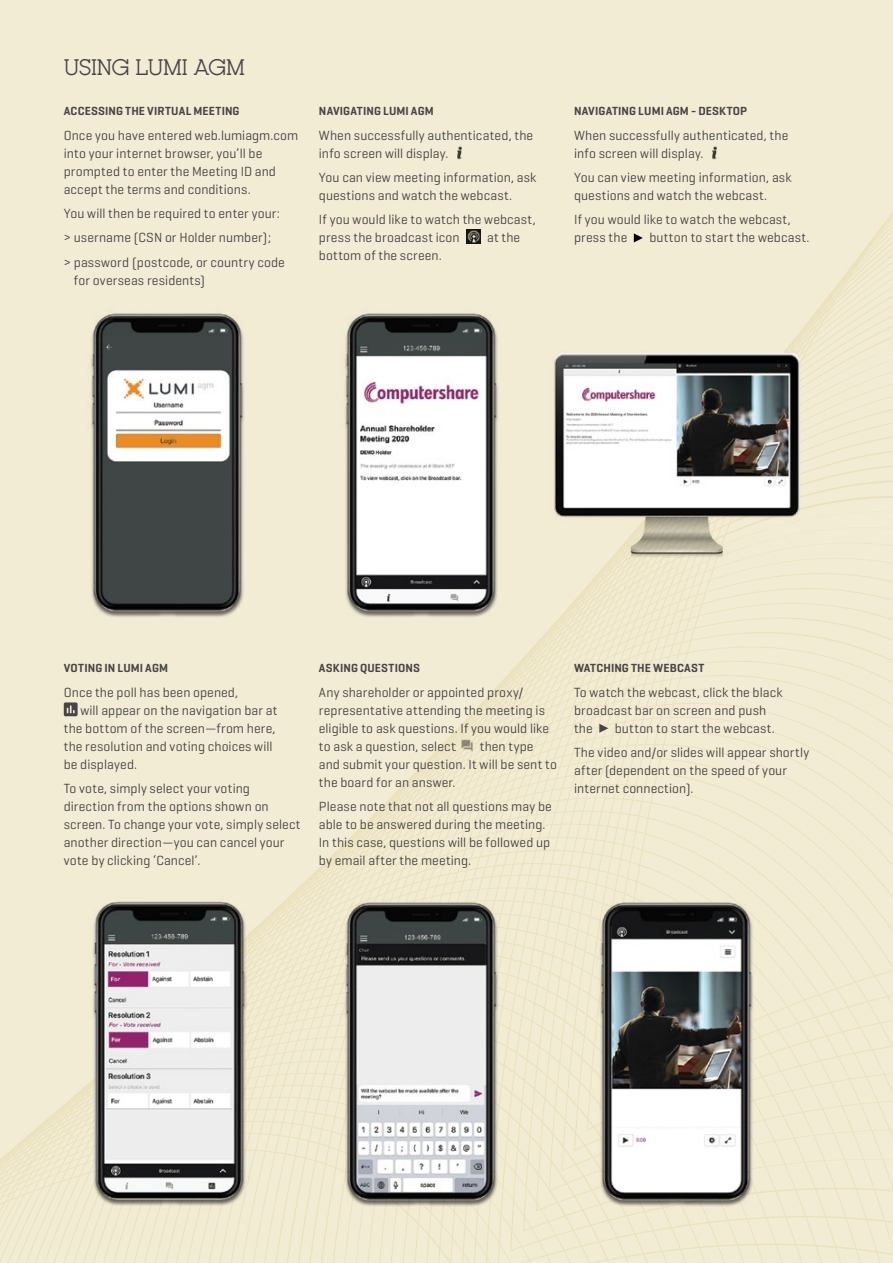
<style>
.page{position:relative;width:893px;height:1263px;background:#f2ecd4}
.page>*{position:absolute;margin:0;border:0;box-sizing:border-box;transform-origin:0 0}
.t1{font:21px "Kettering 105 W00";letter-spacing:-.02em;color:#464547}
.t2{font:13.5px/18px "Geogrotesque";letter-spacing:.01em;color:#464547}
.t3{font:600 12px "Geogrotesque";letter-spacing:.015em;color:#464547}
</style>
<div class="page">
<svg style="left:539px;top:584px;width:354px;height:57px"></svg>
<svg style="left:306px;top:868px;width:574px;height:13px"></svg>
<svg style="left:0;top:1062px;width:893px;height:201px"></svg>
<img style="left:91px;top:313px;width:153px;height:304px">
<img style="left:65px;top:901px;width:201px;height:317px">
<img style="left:345px;top:313px;width:153px;height:304px">
<img style="left:306px;top:891px;width:230px;height:339px">
<img style="left:561px;top:891px;width:230px;height:339px">
<img style="left:554px;top:350px;width:250px;height:211px">
<svg style="left:64px;top:702px;width:14px;height:14px"></svg>
<img style="left:457px;top:146px;width:5px;height:14px">
<img style="left:466px;top:230px;width:14px;height:14px">
<img style="left:456px;top:737px;width:24px;height:17px">
<img style="left:712px;top:146px;width:5px;height:14px">
<svg style="left:634px;top:233px;width:9px;height:9px"></svg>
<svg style="left:599px;top:724px;width:9px;height:9px"></svg>
<h1 class="t1" style="left:64px;top:56px;width:183px">USING LUMI AGM</h1>
<p class="t3" style="left:64px;top:104px;width:177px">ACCESSING THE VIRTUAL MEETING</p>
<p class="t2" style="left:64px;top:126px;width:236px">Once you have entered web.lumiagm.com into your internet browser, you’ll be prompted to enter the Meeting ID and accept the terms and conditions.</p>
<p class="t2" style="left:64px;top:201px;width:222px;line-height:24.5px">You will then be required to enter your: &gt; username (CSN or Holder number);<br>&gt; password (postcode, or country code</p>
<p class="t2" style="left:74px;top:271px;width:133px">for overseas residents)</p>
<p class="t3" style="left:319px;top:104px;width:116px">NAVIGATING LUMI AGM</p>
<p class="t2" style="left:319px;top:126px;width:216px">When successfully authenticated, the info screen will display.</p>
<p class="t2" style="left:319px;top:168px;width:219px">You can view meeting information, ask questions and watch the webcast.</p>
<p class="t2" style="left:319px;top:210px;width:218px">If you would like to watch the webcast, press the broadcast icon</p>
<p class="t2" style="left:487px;top:228px;width:35px">at the</p>
<p class="t2" style="left:319px;top:246px;width:124px">bottom of the screen.</p>
<p class="t3" style="left:574px;top:104px;width:175px">NAVIGATING LUMI AGM - DESKTOP</p>
<p class="t2" style="left:574px;top:126px;width:216px">When successfully authenticated, the info screen will display.</p>
<p class="t2" style="left:574px;top:168px;width:219px">You can view meeting information, ask questions and watch the webcast.</p>
<p class="t2" style="left:574px;top:210px;width:218px">If you would like to watch the webcast, press the</p>
<p class="t2" style="left:649px;top:228px;width:161px">button to start the webcast.</p>
<p class="t3" style="left:64px;top:661px;width:106px">VOTING IN LUMI AGM</p>
<p class="t2" style="left:64px;top:683px;width:176px">Once the poll has been opened,</p>
<p class="t2" style="left:80px;top:701px;width:199px">will appear on the navigation bar at</p>
<p class="t2" style="left:64px;top:719px;width:213px">the bottom of the screen—from here,</p>
<p class="t2" style="left:64px;top:737px;width:210px">the resolution and voting choices will</p>
<p class="t2" style="left:64px;top:755px;width:75px">be displayed.</p>
<p class="t2" style="left:64px;top:779px;width:238px">To vote, simply select your voting direction from the options shown on screen. To change your vote, simply select another direction—you can cancel your vote by clicking ‘Cancel’.</p>
<p class="t3" style="left:319px;top:661px;width:103px">ASKING QUESTIONS</p>
<p class="t2" style="left:319px;top:683px;width:232px">Any shareholder or appointed proxy/ representative attending the meeting is eligible to ask questions. If you would like to ask a question, select</p>
<p class="t2" style="left:319px;top:737px;width:240px;text-indent:161px">then type and submit your question. It will be sent to the board for an answer.</p>
<p class="t2" style="left:319px;top:797px;width:235px">Please note that not all questions may be able to be answered during the meeting.<br>In this case, questions will be followed up by email after the meeting.</p>
<p class="t3" style="left:574px;top:661px;width:132px">WATCHING THE WEBCAST</p>
<p class="t2" style="left:574px;top:683px;width:210px">To watch the webcast, click the black broadcast bar on screen and push the</p>
<p class="t2" style="left:574px;top:715px;width:237px;line-height:24.5px;text-align:center">button to start the webcast.<br>The video and/or slides will appear shortly</p>
<p class="t2" style="left:574px;top:761px;width:214px">after (dependent on the speed of your internet connection).</p>
</div>
